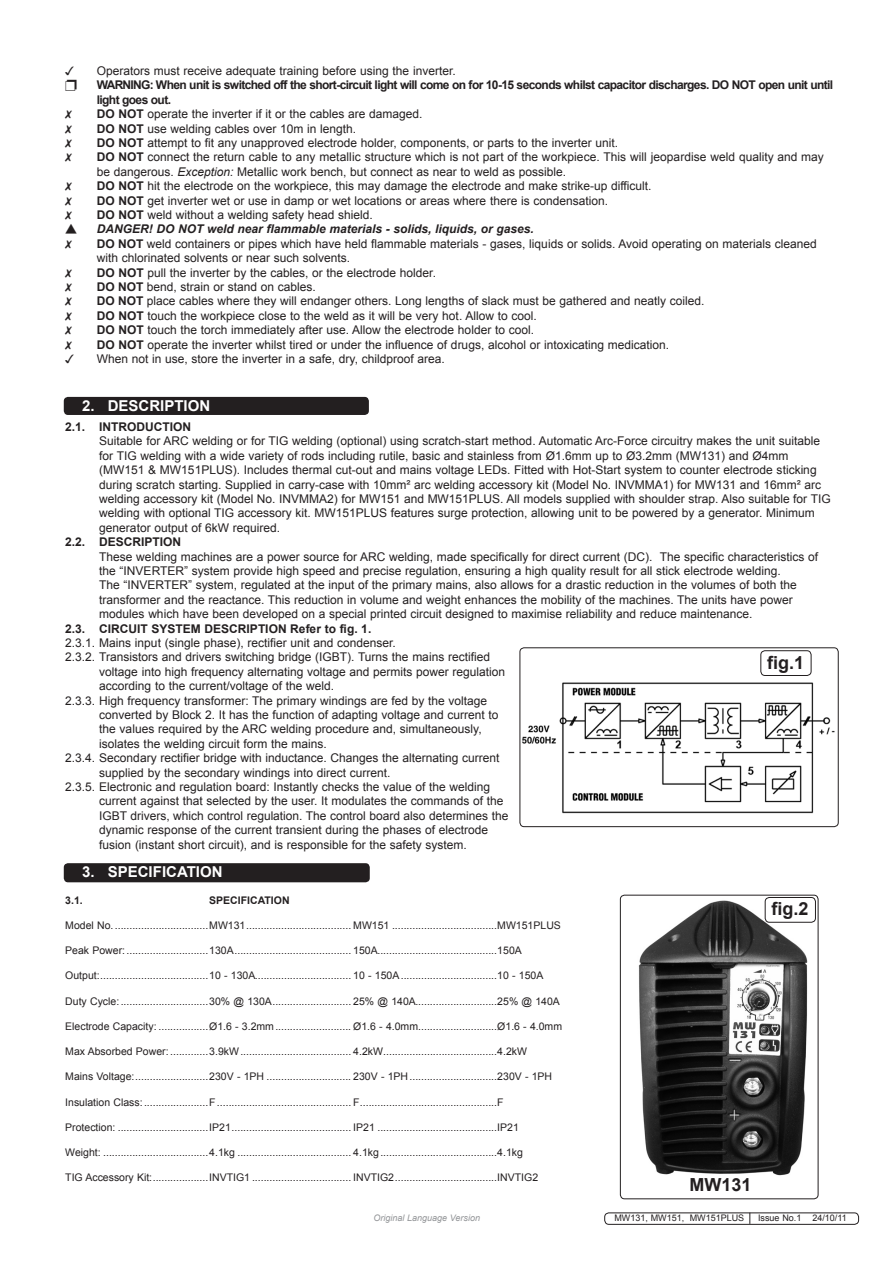
<style>
.page{position:relative;width:893px;height:1263px;background:#fff}
.page>*{position:absolute;margin:0;border:0;box-sizing:border-box;transform-origin:0 0}
.t1{font:700 18px "Arial";color:#231f20}
.Chapter_Header{font:700 15px "Arial";color:#fff}
.t2{font:12px/14.4px "Arial";color:#231f20}
.t3{font:700 12px/14.4px "Arial";letter-spacing:-.05em;color:#231f20}
.t4{font:700 12px "Arial";color:#231f20}
.t5{font:italic 700 12px "Arial";color:#231f20}
.t6{font:10.5px "Arial";color:#231f20}
.t7{font:700 10.5px "Arial";color:#231f20}
.t8{font:9px "Arial";color:#231f20}
.t9{font:italic 9px "Arial";color:#939598}
.s1{font-weight:700}
.s2{font-style:italic}
</style>
<div class="page">
<div style="left:64px;top:397px;width:305px;height:18px;background:#231f20;border-radius:4px"></div>
<div style="left:64px;top:863px;width:306px;height:19px;background:#231f20;border-radius:4px"></div>
<img style="left:620px;top:895px;width:198px;height:281px">
<div style="left:620px;top:895px;width:198px;height:304px;border:1px solid #231f20;border-radius:4px"></div>
<img style="left:522px;top:675px;width:313px;height:139px">
<div style="left:520px;top:647px;width:319px;height:180px;border:1px solid #231f20;border-radius:4px"></div>
<div style="left:760px;top:650px;width:51px;height:26px;border:1px solid #231f20;border-radius:4px"></div>
<div style="left:765px;top:897px;width:51px;height:26px;border:1px solid #231f20;border-radius:4px"></div>
<div style="left:604px;top:1212px;width:255px;height:13px;border:1px solid #231f20;border-radius:4px"></div>
<p class="t2" style="left:97px;top:64px;width:360px">Operators must receive adequate training before using the inverter.</p>
<p class="t3" style="left:97px;top:78px;width:738px">WARNING: When unit is switched off the short-circuit light will come on for 10-15 seconds whilst capacitor discharges. DO NOT open unit until light goes out.</p>
<p class="t2" style="left:97px;top:107px;width:327px"><span class="s1">DO NOT</span> operate the inverter if it or the cables are damaged.</p>
<p class="t2" style="left:97px;top:121px;width:261px"><span class="s1">DO NOT</span> use welding cables over 10m in length.</p>
<p class="t2" style="left:97px;top:136px;width:523px"><span class="s1">DO NOT</span> attempt to fit any unapproved electrode holder, components, or parts to the inverter unit.</p>
<p class="t2" style="left:97px;top:150px;width:728px"><span class="s1">DO NOT</span> connect the return cable to any metallic structure which is not part of the workpiece. This will jeopardise weld quality and may be dangerous. <span class="s2">Exception:</span> Metallic work bench, but connect as near to weld as possible.</p>
<p class="t2" style="left:97px;top:179px;width:556px"><span class="s1">DO NOT</span> hit the electrode on the workpiece, this may damage the electrode and make strike-up difficult.</p>
<p class="t2" style="left:97px;top:193px;width:513px"><span class="s1">DO NOT</span> get inverter wet or use in damp or wet locations or areas where there is condensation.</p>
<p class="t2" style="left:97px;top:208px;width:278px"><span class="s1">DO NOT</span> weld without a welding safety head shield.</p>
<p class="t5" style="left:65px;top:221px;width:470px">▲ DANGER! DO NOT weld near flammable materials - solids, liquids, or gases.</p>
<p class="t2" style="left:97px;top:236px;width:722px"><span class="s1">DO NOT</span> weld containers or pipes which have held flammable materials - gases, liquids or solids. Avoid operating on materials cleaned with chlorinated solvents or near such solvents.</p>
<p class="t2" style="left:97px;top:265px;width:341px"><span class="s1">DO NOT</span> pull the inverter by the cables, or the electrode holder.</p>
<p class="t2" style="left:97px;top:280px;width:221px"><span class="s1">DO NOT</span> bend, strain or stand on cables.</p>
<p class="t2" style="left:97px;top:294px;width:609px"><span class="s1">DO NOT</span> place cables where they will endanger others. Long lengths of slack must be gathered and neatly coiled.</p>
<p class="t2" style="left:97px;top:308px;width:441px"><span class="s1">DO NOT</span> touch the workpiece close to the weld as it will be very hot. Allow to cool.</p>
<p class="t2" style="left:97px;top:323px;width:439px"><span class="s1">DO NOT</span> touch the torch immediately after use. Allow the electrode holder to cool.</p>
<p class="t2" style="left:97px;top:337px;width:574px"><span class="s1">DO NOT</span> operate the inverter whilst tired or under the influence of drugs, alcohol or intoxicating medication.</p>
<p class="t2" style="left:97px;top:352px;width:349px">When not in use, store the inverter in a safe, dry, childproof area.</p>
<p class="Chapter_Header" style="left:82px;top:396px;width:24px">2. description</p>
<p class="t4" style="left:65px;top:419px;width:128px">2.1. INTRODUCTION</p>
<p class="t2" style="left:65px;top:434px;width:22px">S</p>
<p class="t2" style="left:99px;top:434px;width:722px;text-indent:8px">uitable for ARC welding or for TIG welding (optional) using scratch-start method. Automatic Arc-Force circuitry makes the unit suitable for TIG welding with a wide variety of rods including rutile, basic and stainless from Ø1.6mm up to Ø3.2mm (MW131) and Ø4mm (MW151 &amp; MW151PLUS). Includes thermal cut-out and mains voltage LED</p>
<p class="t2" style="left:99px;top:463px;width:733px;text-indent:402px">s. Fitted with Hot-Start system to counter electrode sticking during scratch starting. Supplied in carry-case with 10mm² arc welding accessory kit (Model No. INVMMA1) for MW131 and 16mm² arc welding accessory kit (Model No. INVMMA2) for MW151 and MW151PLUS. All models supplied with shoulder strap. Also suitable for TIG welding with optional TIG accessory kit. MW151PLUS features surge protection, allowing unit to be powered by a generator. Minimum generator output of 6kW required.</p>
<p class="t4" style="left:65px;top:534px;width:118px">2.2. DESCRIPTION</p>
<p class="t2" style="left:99px;top:549px;width:720px">These welding machines are a power source for ARC welding, made specifically for direct current (DC). The specific characteristics of the “INVERTER” system provide high speed and precise regulation, ensuring a high quality result for all stick electrode welding.</p>
<p class="t2" style="left:99px;top:578px;width:699px">The “INVERTER” system, regulated at the input of the primary mains, also allows for a drastic reduction in the volumes of both the transformer and the reactance. This reduction in volume and weight enhances the mobility of the machines. The units have power modules which have been developed on a special printed circuit designed to maximise reliability and reduce maintenance.</p>
<p class="t4" style="left:65px;top:620px;width:308px">2.3. CIRCUIT SYSTEM DESCRIPTION Refer to fig. 1.</p>
<p class="t2" style="left:65px;top:636px;width:332px">2.3.1. Mains input (single phase), rectifier unit and condenser.</p>
<p class="t2" style="left:99px;top:650px;width:407px;text-indent:-34px">2.3.2. Transistors and drivers switching bridge (IGBT). Turns the mains rectified voltage into high frequency alternating voltage and permits power regulation according to the current/voltage of the weld.</p>
<p class="t2" style="left:99px;top:693px;width:401px;text-indent:-34px">2.3.3. High frequency transformer: The primary windings are fed by the voltage converted by Block 2. It has the function of adapting voltage and current to the values required by the ARC welding procedure and, simultaneously, isolates the welding circuit form the mains.</p>
<p class="t2" style="left:99px;top:751px;width:402px;text-indent:-34px">2.3.4. Secondary rectifier bridge with inductance. Changes the alternating current supplied by the secondary windings into direct current.</p>
<p class="t2" style="left:99px;top:780px;width:411px;text-indent:-34px">2.3.5. Electronic and regulation board: Instantly checks the value of the welding current against that selected by the user. It modulates the commands of the IGBT drivers, which control regulation. The control board also determines the dynamic response of the current transient during the phases of electrode fusion (instant short circuit), and is responsible for the safety system.</p>
<p class="t1" style="left:767px;top:650px;width:39px">fig.1</p>
<p class="Chapter_Header" style="left:82px;top:862px;width:23px">3. specification</p>
<p class="t7" style="left:65px;top:893px;width:19px">3.1.</p>
<p class="t7" style="left:209px;top:893px;width:82px">SPECIFICATION</p>
<p class="t6" style="left:65px;top:918px;width:496px">Model No.................................MW131.................................... MW151 ....................................MW151PLUS</p>
<p class="t6" style="left:65px;top:944px;width:458px">Peak Power:............................130A........................................ 150A.........................................150A</p>
<p class="t6" style="left:65px;top:969px;width:480px">Output:.....................................10 - 130A................................. 10 - 150A.................................10 - 150A</p>
<p class="t6" style="left:65px;top:994px;width:496px">Duty Cycle: ..............................30% @ 130A........................... 25% @ 140A............................25% @ 140A</p>
<p class="t6" style="left:65px;top:1019px;width:498px">Electrode Capacity: .................Ø1.6 - 3.2mm.......................... Ø1.6 - 4.0mm...........................Ø1.6 - 4.0mm</p>
<p class="t6" style="left:65px;top:1044px;width:463px">Max Absorbed Power: .............3.9kW...................................... 4.2kW.......................................4.2kW</p>
<p class="t6" style="left:65px;top:1070px;width:488px">Mains Voltage:.........................230V - 1PH ............................. 230V - 1PH..............................230V - 1PH</p>
<p class="t6" style="left:65px;top:1095px;width:440px">Insulation Class:......................F.............................................. F...............................................F</p>
<p class="t6" style="left:65px;top:1120px;width:455px">Protection: ...............................IP21......................................... IP21 .........................................IP21</p>
<p class="t6" style="left:65px;top:1145px;width:459px">Weight: ....................................4.1kg ....................................... 4.1kg........................................4.1kg</p>
<p class="t6" style="left:65px;top:1170px;width:474px">TIG Accessory Kit:...................INVTIG1 .................................. INVTIG2...................................INVTIG2</p>
<p class="t1" style="left:771px;top:897px;width:39px">fig.2</p>
<p class="t1" style="left:690px;top:1173px;width:64px">MW131</p>
<p class="t9" style="left:373px;top:1212px;width:108px">Original Language Version</p>
<p class="t8" style="left:614px;top:1212px;width:130px">MW131, MW151, MW151PLUS</p>
<p class="t8" style="left:758px;top:1212px;width:90px">Issue No.1 24/10/11</p>
</div>
